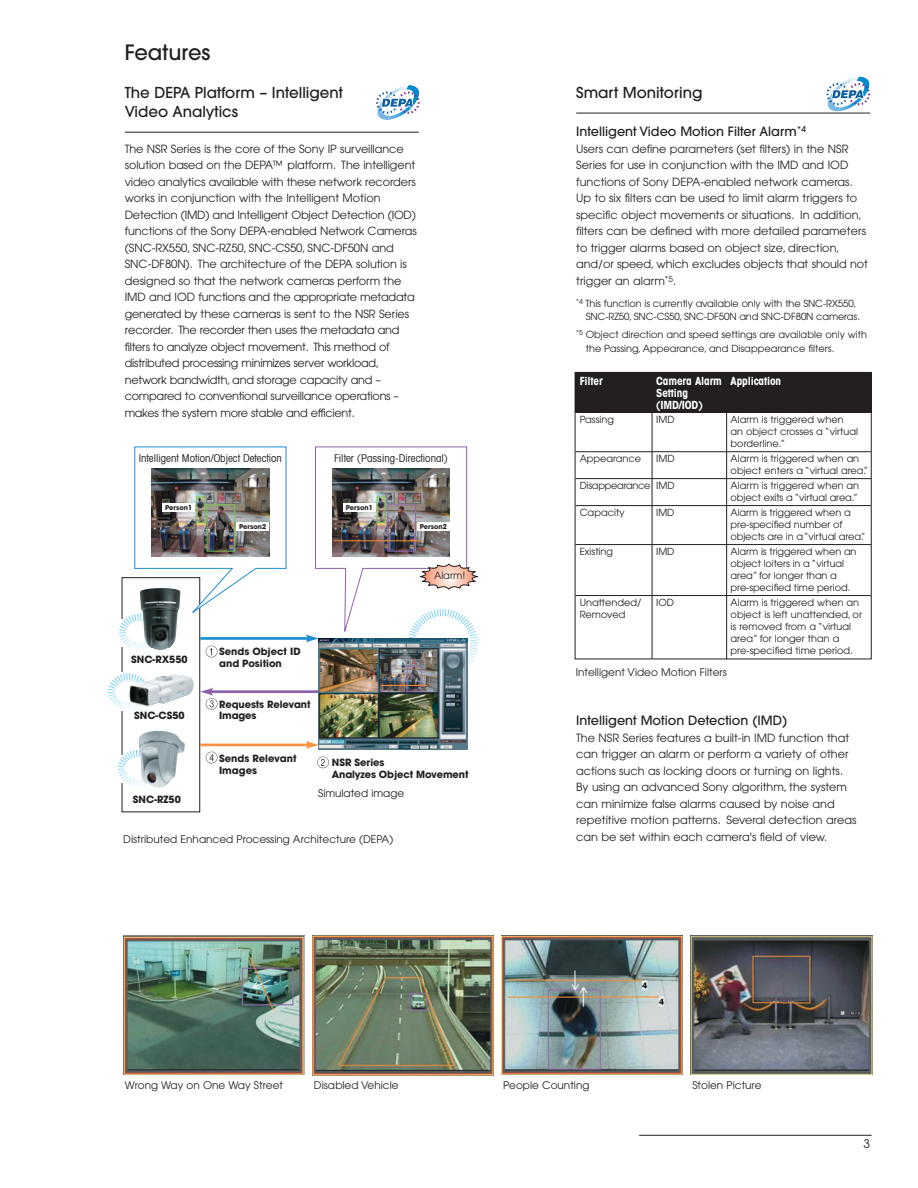
<style>
.page{position:relative;width:918px;height:1188px;background:#fff}
.page>*{position:absolute;margin:0;border:0;box-sizing:border-box;transform-origin:0 0}
.t1{font:500 21px "Avant Garde";color:#231f20}
.t2{font:500 15px/19.5px "Avant Garde";color:#231f20}
.t3{font:500 12.75px "Avant Garde";color:#231f20}
.t4{font:12px "Avant Garde";color:#231f20}
.t5{font:11.25px/16.5px "Avant Garde";letter-spacing:-.005em;color:#231f20}
.t6{font:700 condensed 11.25px/12px "Avant Garde";letter-spacing:-.01em;color:#fff}
.t7{font:condensed 10.8px "Avant Garde";color:#231f20}
.t8{font:10.5px "Avant Garde";color:#231f20}
.t9{font:700 9.9px/11.7px "Avant Garde";color:#231f20}
.t10{font:9.9px "Avant Garde";color:#231f20}
.t11{font:9.75px/12px "Avant Garde";color:#231f20}
.t12{font:9.75px "Avant Garde";letter-spacing:-.03em;color:#231f20}
.t13{font:700 6.6px "Avant Garde";color:#231f20}
</style>
<div class="page">
<img style="left:108px;top:76px;width:765px;height:1060px">
<h1 class="t1" style="left:125px;top:44px;width:87px">Features</h1>
<h2 class="t2" style="left:125px;top:84px;width:220px">The DEPA Platform – Intelligent<br>Video Analytics</h2>
<p class="t5" style="left:125px;top:141px;width:294px">The NSR Series is the core of the Sony IP surveillance solution based on the DEPA™ platform. The intelligent video analytics available with these network recorders works in conjunction with the Intelligent Motion Detection (IMD) and Intelligent Object Detection (IOD) functions of the Sony DEPA-enabled Network Cameras (SNC-RX550, SNC-RZ50, SNC-CS50, SNC-DF50N and SNC-DF80N). The architecture of the DEPA solution is designed so that the network cameras perform the IMD and IOD functions and the appropriate metadata generated by these cameras is sent to the NSR Series recorder. The recorder then uses the metadata and filters to analyze object movement. This method of distributed processing minimizes server workload, network bandwidth, and storage capacity and – compared to conventional surveillance operations – makes the system more stable and efficient.</p>
<p class="t7" style="left:139px;top:454px;width:145px">Intelligent Motion/Object Detection</p>
<p class="t7" style="left:334px;top:454px;width:115px">Filter (Passing-Directional)</p>
<p class="t13" style="left:165px;top:505px;width:29px">Person1</p>
<p class="t9" style="left:131px;top:654px;width:58px">SNC-RX550</p>
<p class="t9" style="left:134px;top:710px;width:52px">SNC-CS50</p>
<p class="t9" style="left:133px;top:795px;width:49px">SNC-RZ50</p>
<p class="t13" style="left:239px;top:524px;width:29px">Person2</p>
<p class="t13" style="left:346px;top:505px;width:29px">Person1</p>
<p class="t13" style="left:420px;top:524px;width:29px">Person2</p>
<p class="t10" style="left:434px;top:572px;width:33px">Alarm!</p>
<p class="t9" style="left:219px;top:647px;width:83px">Sends Object ID and Position</p>
<p class="t9" style="left:219px;top:699px;width:93px">Requests Relevant<br>Images</p>
<p class="t9" style="left:219px;top:753px;width:79px">Sends Relevant<br>Images</p>
<p class="t9" style="left:332px;top:758px;width:138px">NSR Series<br>Analyzes Object Movement</p>
<p class="t8" style="left:318px;top:790px;width:88px">Simulated image</p>
<p class="t8" style="left:123px;top:835px;width:271px">Distributed Enhanced Processing Architecture (DEPA)</p>
<h2 class="t2" style="left:576px;top:84px;width:128px">Smart Monitoring</h2>
<p class="t3" style="left:576px;top:127px;width:232px">Intelligent Video Motion Filter Alarm<sup>*4</sup></p>
<p class="t5" style="left:576px;top:141px;width:293px">Users can define parameters (set filters) in the NSR Series for use in conjunction with the IMD and IOD functions of Sony DEPA-enabled network cameras.<br>Up to six filters can be used to limit alarm triggers to specific object movements or situations. In addition, filters can be defined with more detailed parameters to trigger alarms based on object size, direction, and/or speed, which excludes objects that should not trigger an alarm<sup>*5</sup>.</p>
<p class="t11" style="left:586px;top:297px;width:276px;line-height:13.5px;text-indent:-10px"><sup>*4</sup> This function is currently available only with the SNC-RX550,<br>SNC-RZ50, SNC-CS50, SNC-DF50N and SNC-DF80N cameras.</p>
<p class="t11" style="left:586px;top:329px;width:283px;line-height:13.5px;text-indent:-10px"><sup>*5</sup> Object direction and speed settings are available only with the Passing, Appearance, and Disappearance filters.</p>
<p class="t6" style="left:580px;top:376px;width:25px">Filter</p>
<p class="t6" style="left:656px;top:376px;width:127px">Camera Alarm Application<br>Setting<br>(IMD/IOD)</p>
<p class="t11" style="left:580px;top:414px;width:36px">Passing</p>
<p class="t11" style="left:656px;top:414px;width:20px">IMD</p>
<p class="t11" style="left:731px;top:414px;width:129px">Alarm is triggered when an object crosses a “virtual borderline.”</p>
<p class="t11" style="left:580px;top:453px;width:63px">Appearance</p>
<p class="t11" style="left:656px;top:453px;width:20px">IMD</p>
<p class="t11" style="left:731px;top:453px;width:139px">Alarm is triggered when an object enters a “virtual area.”</p>
<p class="t12" style="left:580px;top:482px;width:96px">Disappearance IMD</p>
<p class="t11" style="left:731px;top:480px;width:130px">Alarm is triggered when an object exits a “virtual area.”</p>
<p class="t11" style="left:580px;top:507px;width:46px">Capacity</p>
<p class="t11" style="left:656px;top:507px;width:20px">IMD</p>
<p class="t11" style="left:731px;top:507px;width:136px">Alarm is triggered when a pre-specified number of objects are in a“virtual area.”</p>
<p class="t11" style="left:580px;top:546px;width:35px">Existing</p>
<p class="t11" style="left:656px;top:546px;width:20px">IMD</p>
<p class="t11" style="left:731px;top:546px;width:127px">Alarm is triggered when an object loiters in a “virtual area” for longer than a pre-specified time period.</p>
<p class="t11" style="left:580px;top:597px;width:63px">Unattended/</p>
<p class="t11" style="left:656px;top:597px;width:19px">IOD</p>
<p class="t11" style="left:731px;top:597px;width:130px">Alarm is triggered when an</p>
<p class="t11" style="left:580px;top:609px;width:47px">Removed</p>
<p class="t11" style="left:731px;top:609px;width:133px">object is left unattended, or is removed from a “virtual area” for longer than a pre-specified time period.</p>
<p class="t8" style="left:576px;top:668px;width:153px">Intelligent Video Motion Filters</p>
<p class="t3" style="left:576px;top:716px;width:213px">Intelligent Motion Detection (IMD)</p>
<p class="t5" style="left:576px;top:730px;width:282px">The NSR Series features a built-in IMD function that can trigger an alarm or perform a variety of other actions such as locking doors or turning on lights.<br>By using an advanced Sony algorithm, the system can minimize false alarms caused by noise and repetitive motion patterns. Several detection areas can be set within each camera's field of view.</p>
<p class="t8" style="left:125px;top:1081px;width:160px">Wrong Way on One Way Street</p>
<p class="t8" style="left:314px;top:1081px;width:86px">Disabled Vehicle</p>
<p class="t8" style="left:503px;top:1081px;width:88px">People Counting</p>
<p class="t8" style="left:692px;top:1081px;width:71px">Stolen Picture</p>
<p class="t4" style="left:863px;top:1139px;width:8px">3</p>
</div>
